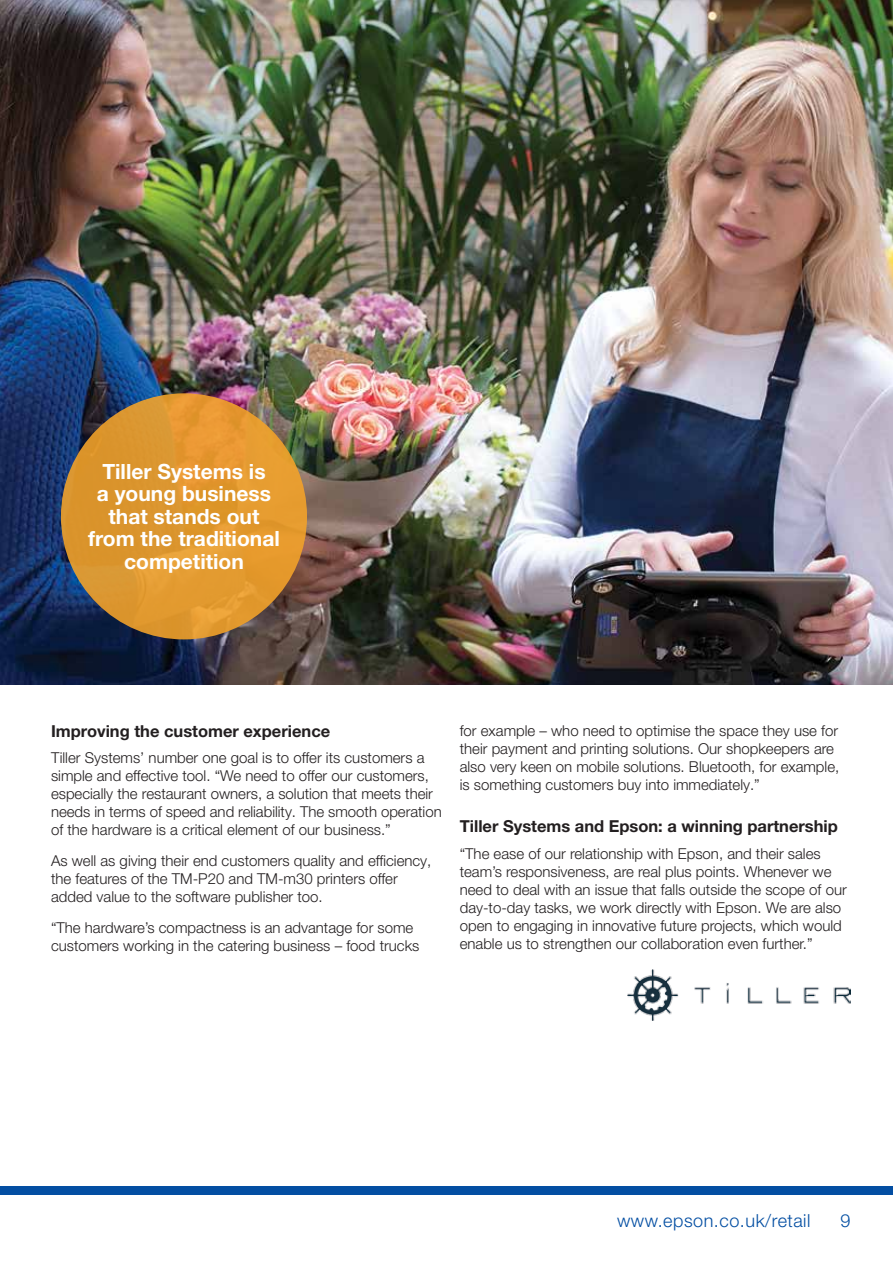
<style>
.page{position:relative;width:893px;height:1263px;background:#fff}
.page>*{position:absolute;margin:0;border:0;box-sizing:border-box;transform-origin:0 0}
.t1{font:700 21px/22.5px "Helvetica Neue LT Pro";color:#fff;text-align:center}
.t2{font:300 18px "Helvetica Neue LT Pro";letter-spacing:.03em;color:#034ea2}
.t3{font:700 16.5px "Helvetica Neue LT Pro";color:#231f20}
.t4{font:300 15px/18px "Helvetica Neue LT Pro";color:#231f20}
</style>
<div class="page">
<img style="left:0;top:0;width:893px;height:685px">
<div style="left:0;top:1186px;width:893px;height:9px;background:#034ea2"></div>
<img style="left:628px;top:969px;width:222px;height:51px">
<div style="left:61px;top:393px;width:246px;height:246px;background:linear-gradient(to right,#d8942e,#e99d30);border-radius:50%"></div>
<h1 class="t1" style="left:88px;top:459px;width:193px">Tiller Systems is<br>a young business that stands out from the traditional competition</h1>
<p class="t3" style="left:51px;top:720px;width:281px">Improving the customer experience</p>
<p class="t4" style="left:51px;top:749px;width:392px">Tiller Systems’ number one goal is to offer its customers a simple and effective tool. “We need to offer our customers, especially the restaurant owners, a solution that meets their needs in terms of speed and reliability. The smooth operation of the hardware is a critical element of our business.”</p>
<p class="t4" style="left:51px;top:851px;width:382px">As well as giving their end customers quality and efficiency, the features of the TM-P20 and TM-m30 printers offer added value to the software publisher too.</p>
<p class="t4" style="left:51px;top:918px;width:370px">“The hardware’s compactness is an advantage for some customers working in the catering business – food trucks</p>
<p class="t4" style="left:460px;top:721px;width:381px">for example – who need to optimise the space they use for their payment and printing solutions. Our shopkeepers are also very keen on mobile solutions. Bluetooth, for example, is something customers buy into immediately.”</p>
<p class="t3" style="left:460px;top:816px;width:380px">Tiller Systems and Epson: a winning partnership</p>
<p class="t4" style="left:460px;top:844px;width:389px">“The ease of our relationship with Epson, and their sales team’s responsiveness, are real plus points. Whenever we need to deal with an issue that falls outside the scope of our day-to-day tasks, we work directly with Epson. We are also open to engaging in innovative future projects, which would enable us to strengthen our collaboration even further.”</p>
<p class="t2" style="left:617px;top:1210px;width:195px">www.epson.co.uk/retail</p>
<p class="t2" style="left:840px;top:1210px;width:12px">9</p>
</div>
